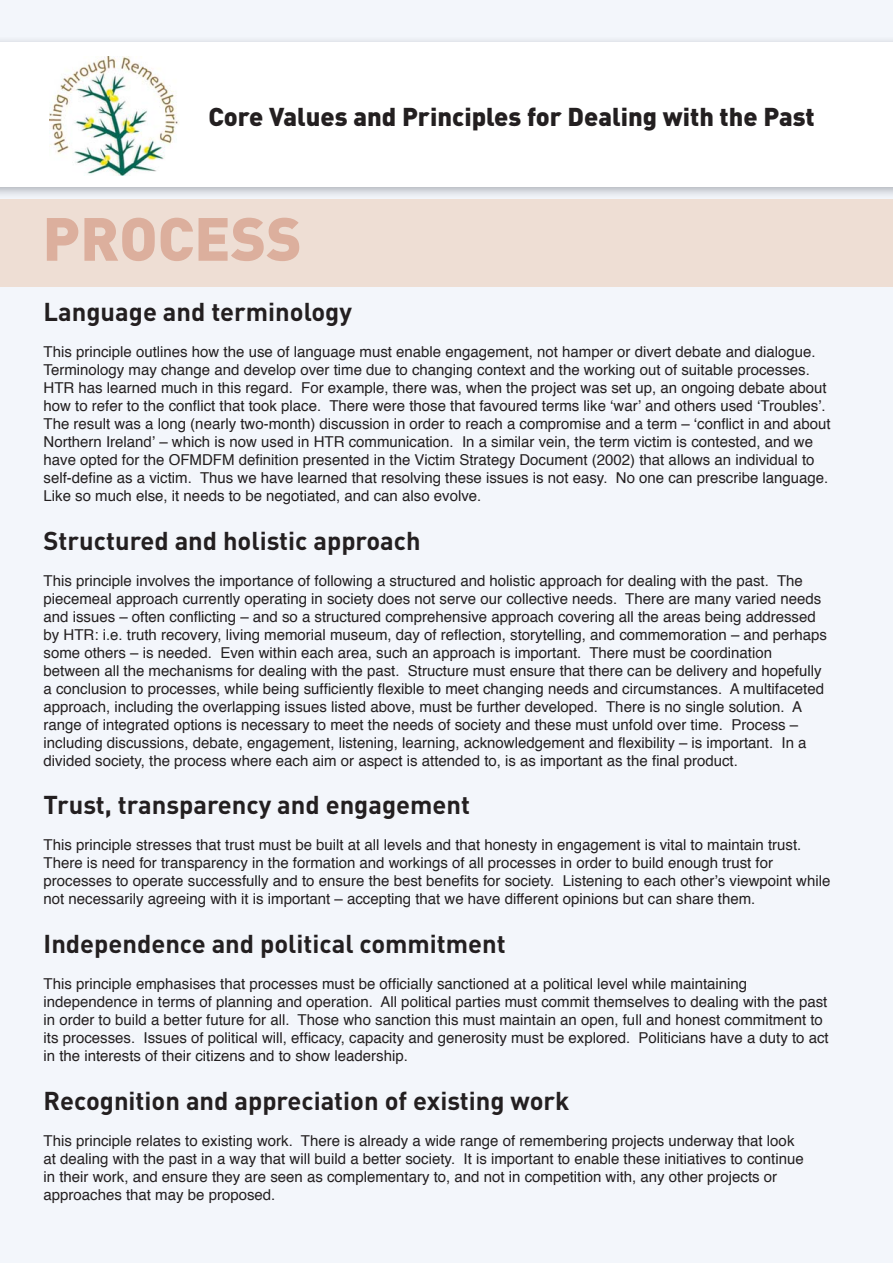
<style>
.page{position:relative;width:893px;height:1263px;background:#f3f6fb}
.page>*{position:absolute;margin:0;border:0;box-sizing:border-box;transform-origin:0 0}
.t1{font:900 60px "DIN";color:#dcaf9d}
.t2{font:700 25.5px "DIN";color:#231f20}
.t3{font:900 25.5px "DIN";color:#231f20}
.t4{font:15px/18px "Helvetica";color:#231f20}
</style>
<div class="page">
<img style="left:0;top:40px;width:893px;height:155px">
<div style="left:0;top:43px;width:893px;height:144px;background:#fff"></div>
<img style="left:49px;top:56px;width:130px;height:119px">
<div style="left:0;top:200px;width:893px;height:87px;background:#eeded4"></div>
<h2 class="t3" style="left:208px;top:107px;width:608px">Core Values and Principles for Dealing with the Past</h2>
<h1 class="t1" style="left:43px;top:218px;width:261px">PROCESS</h1>
<h2 class="t2" style="left:44px;top:303px;width:310px">Language and terminology</h2>
<p class="t4" style="left:44px;top:344px;width:789px">This principle outlines how the use of language must enable engagement, not hamper or divert debate and dialogue.<br>Terminology may change and develop over time due to changing context and the working out of suitable processes.<br>HTR has learned much in this regard. For example, there was, when the project was set up, an ongoing debate about how to refer to the conflict that took place. There were those that favoured terms like ‘war’ and others used ‘Troubles’.<br>The result was a long (nearly two-month) discussion in order to reach a compromise and a term – ‘conflict in and about Northern Ireland’ – which is now used in HTR communication. In a similar vein, the term victim is contested, and we have opted for the OFMDFM definition presented in the Victim Strategy Document (2002) that allows an individual to self-define as a victim. Thus we have learned that resolving these issues is not easy. No one can prescribe language.<br>Like so much else, it needs to be negotiated, and can also evolve.</p>
<h2 class="t2" style="left:44px;top:531px;width:379px">Structured and holistic approach</h2>
<p class="t4" style="left:44px;top:573px;width:785px">This principle involves the importance of following a structured and holistic approach for dealing with the past. The piecemeal approach currently operating in society does not serve our collective needs. There are many varied needs and issues – often conflicting – and so a structured comprehensive approach covering all the areas being addressed by HTR: i.e. truth recovery, living memorial museum, day of reflection, storytelling, and commemoration – and perhaps some others – is needed. Even within each area, such an approach is important. There must be coordination between all the mechanisms for dealing with the past. Structure must ensure that there can be delivery and hopefully a conclusion to processes, while being sufficiently flexible to meet changing needs and circumstances. A multifaceted approach, including the overlapping issues listed above, must be further developed. There is no single solution. A range of integrated options is necessary to meet the needs of society and these must unfold over time. Process – including discussions, debate, engagement, listening, learning, acknowledgement and flexibility – is important. In a divided society, the process where each aim or aspect is attended to, is as important as the final product.</p>
<h2 class="t2" style="left:44px;top:796px;width:428px">Trust, transparency and engagement</h2>
<p class="t4" style="left:44px;top:837px;width:788px">This principle stresses that trust must be built at all levels and that honesty in engagement is vital to maintain trust.<br>There is need for transparency in the formation and workings of all processes in order to build enough trust for processes to operate successfully and to ensure the best benefits for society. Listening to each other’s viewpoint while not necessarily agreeing with it is important – accepting that we have different opinions but can share them.</p>
<h2 class="t2" style="left:44px;top:935px;width:464px">Independence and political commitment</h2>
<p class="t4" style="left:44px;top:976px;width:787px">This principle emphasises that processes must be officially sanctioned at a political level while maintaining independence in terms of planning and operation. All political parties must commit themselves to dealing with the past in order to build a better future for all. Those who sanction this must maintain an open, full and honest commitment to its processes. Issues of political will, efficacy, capacity and generosity must be explored. Politicians have a duty to act in the interests of their citizens and to show leadership.</p>
<h2 class="t2" style="left:44px;top:1091px;width:527px">Recognition and appreciation of existing work</h2>
<p class="t4" style="left:44px;top:1132px;width:762px">This principle relates to existing work. There is already a wide range of remembering projects underway that look at dealing with the past in a way that will build a better society. It is important to enable these initiatives to continue in their work, and ensure they are seen as complementary to, and not in competition with, any other projects or approaches that may be proposed.</p>
</div>
